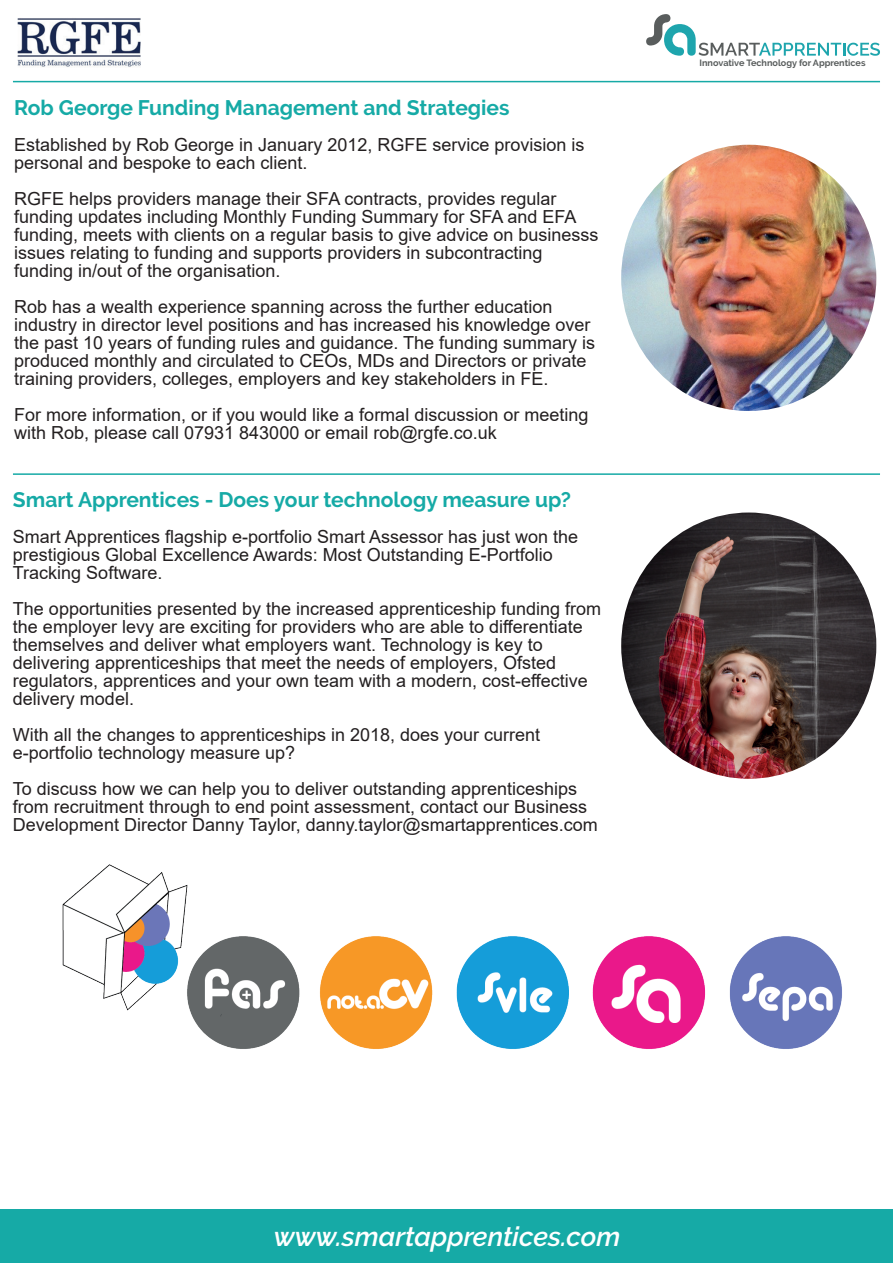
<style>
.page{position:relative;width:893px;height:1263px;background:#fff}
.page>*{position:absolute;margin:0;border:0;box-sizing:border-box;transform-origin:0 0}
.t1{font:italic 600 27px "Raleway";color:#fff}
.t2{font:700 21px "Raleway";color:#16aaa6}
.t3{font:18px/18px "Arial";color:#231f20}
.t4{font:700 9px "Raleway";color:#595d5d}
</style>
<div class="page">
<div style="left:0;top:1209px;width:14px;height:53px;background:#16aaa6"></div>
<div style="left:1px;top:1209px;width:891px;height:53px;background:#16aaa6"></div>
<svg style="left:646px;top:14px;width:234px;height:42px"></svg>
<img style="left:17px;top:18px;width:124px;height:49px">
<hr style="left:13px;top:81px;width:867px;height:1px;background:#16aaa6">
<img style="left:621px;top:145px;width:255px;height:266px">
<hr style="left:13px;top:473px;width:867px;height:2px;background:#16aaa6">
<img style="left:621px;top:512px;width:255px;height:267px">
<img style="left:62px;top:864px;width:780px;height:185px">
<p class="t2" style="left:14px;top:96px;width:497px">Rob George Funding Management and Strategies</p>
<p class="t3" style="left:14px;top:136px;width:572px">Established by Rob George in January 2012, RGFE service provision is personal and bespoke to each client.</p>
<p class="t3" style="left:14px;top:190px;width:586px">RGFE helps providers manage their SFA contracts, provides regular funding updates including Monthly Funding Summary for SFA and EFA funding, meets with clients on a regular basis to give advice on businesss issues relating to funding and supports providers in subcontracting funding in/out of the organisation.</p>
<p class="t3" style="left:14px;top:298px;width:583px">Rob has a wealth experience spanning across the further education industry in director level positions and has increased his knowledge over the past 10 years of funding rules and guidance. The funding summary is produced monthly and circulated to CEOs, MDs and Directors or private training providers, colleges, employers and key stakeholders in FE.</p>
<p class="t3" style="left:14px;top:406px;width:576px">For more information, or if you would like a formal discussion or meeting with Rob, please call 07931 843000 or email rob@rgfe.co.uk</p>
<p class="t2" style="left:13px;top:488px;width:560px">Smart Apprentices - Does your technology measure up?</p>
<p class="t3" style="left:13px;top:528px;width:567px">Smart Apprentices flagship e-portfolio Smart Assessor has just won the prestigious Global Excellence Awards: Most Outstanding E-Portfolio<br>Tracking Software.</p>
<p class="t3" style="left:13px;top:600px;width:590px">The opportunities presented by the increased apprenticeship funding from the employer levy are exciting for providers who are able to differentiate themselves and deliver what employers want. Technology is key to delivering apprenticeships that meet the needs of employers, Ofsted regulators, apprentices and your own team with a modern, cost-effective delivery model.</p>
<p class="t3" style="left:13px;top:726px;width:529px">With all the changes to apprenticeships in 2018, does your current e-portfolio technology measure up?</p>
<p class="t3" style="left:13px;top:780px;width:586px">To discuss how we can help you to deliver outstanding apprenticeships from recruitment through to end point assessment, contact our Business<br>Development Director Danny Taylor, danny.taylor@smartapprentices.com</p>
<p class="t4" style="left:700px;top:58px;width:167px">Innovative Technology for Apprentices</p>
<h1 class="t1" style="left:274px;top:1221px;width:348px">www.smartapprentices.com</h1>
</div>
